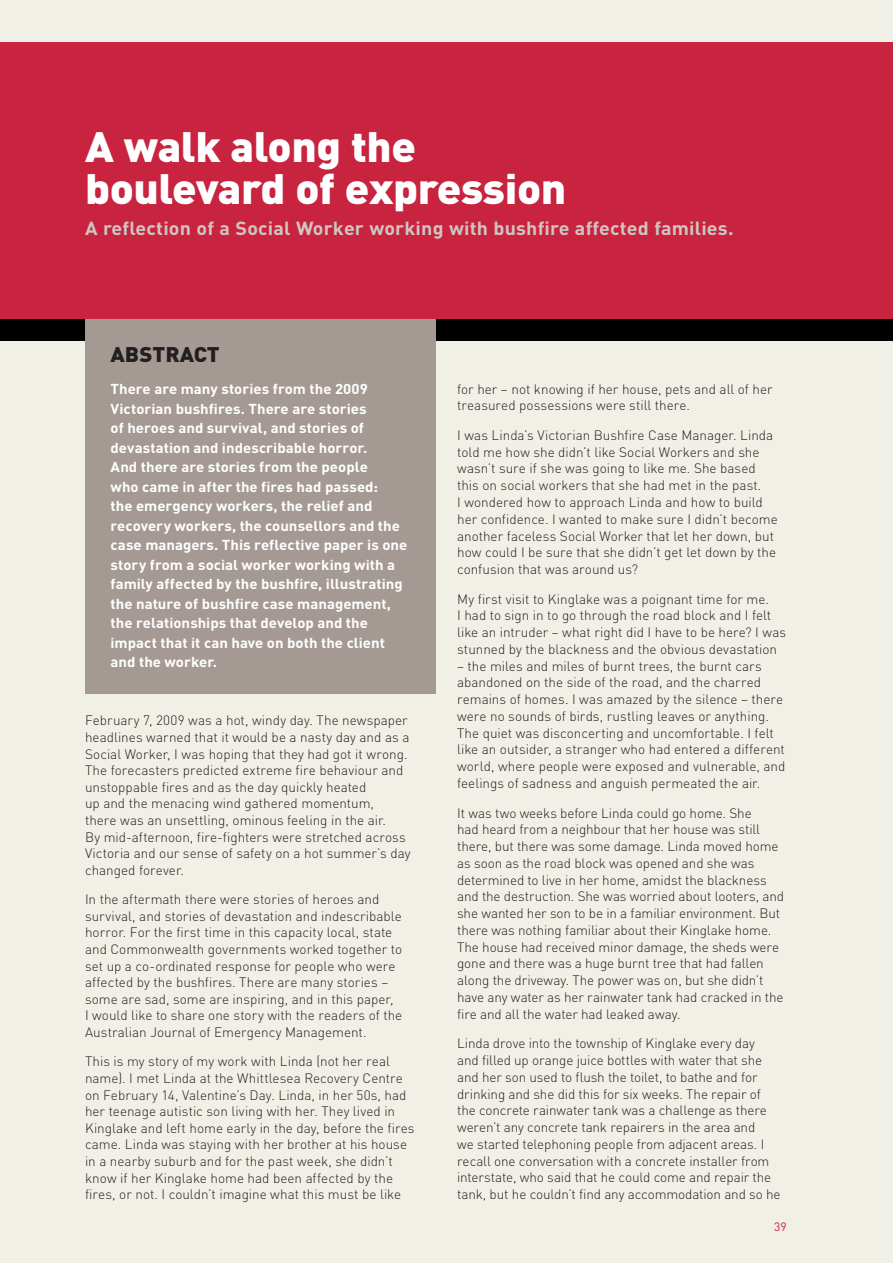
<style>
.page{position:relative;width:893px;height:1263px;background:#f0f0e7}
.page>*{position:absolute;margin:0;border:0;box-sizing:border-box;transform-origin:0 0}
.t1{font:900 42px/42px "DIN";letter-spacing:-.01em;color:#fff;scale:1.05 1}
.t2{font:900 21px "DIN";color:#231f20;scale:1.05 1}
.t3{font:700 18.75px "DIN";letter-spacing:.01em;color:#cfc6c2;scale:1.05 1}
.t4{font:700 14.25px/19.5px "DIN";color:#fff;scale:1.05 1}
.t5{font:300 13.5px/16.8px "DIN";color:#231f20}
.t6{font:12px "DIN";color:#c8233f}
</style>
<div class="page">
<div style="left:0;top:319px;width:893px;height:21px;background:#000"></div>
<div style="left:0;top:43px;width:893px;height:276px;background:#c8233f"></div>
<div style="left:85px;top:319px;width:351px;height:374px;background:#a59a93"></div>
<h1 class="t1" style="left:85px;top:123px;width:460px">A walk along the boulevard of expression</h1>
<h3 class="t3" style="left:85px;top:216px;width:619px">A reflection of a Social Worker working with bushfire affected families.</h3>
<h2 class="t2" style="left:111px;top:340px;width:106px">ABSTRACT</h2>
<p class="t4" style="left:111px;top:379px;width:284px">There are many stories from the 2009<br>Victorian bushfires. There are stories<br>of heroes and survival, and stories of devastation and indescribable horror.<br>And there are stories from the people<br>who came in after the fires had passed:<br>the emergency workers, the relief and recovery workers, the counsellors and the case managers. This reflective paper is one story from a social worker working with a family affected by the bushfire, illustrating the nature of bushfire case management, the relationships that develop and the impact that it can have on both the client and the worker.</p>
<p class="t5" style="left:85px;top:712px;width:327px">February 7, 2009 was a hot, windy day. The newspaper headlines warned that it would be a nasty day and as a Social Worker, I was hoping that they had got it wrong.<br>The forecasters predicted extreme fire behaviour and unstoppable fires and as the day quickly heated<br>up and the menacing wind gathered momentum,<br>there was an unsettling, ominous feeling in the air.<br>By mid-afternoon, fire-fighters were stretched across Victoria and our sense of safety on a hot summer’s day changed forever.</p>
<p class="t5" style="left:85px;top:891px;width:319px">In the aftermath there were stories of heroes and survival, and stories of devastation and indescribable horror. For the first time in this capacity local, state and Commonwealth governments worked together to set up a co-ordinated response for people who were affected by the bushfires. There are many stories – some are sad, some are inspiring, and in this paper,<br>I would like to share one story with the readers of the Australian Journal of Emergency Management.</p>
<p class="t5" style="left:85px;top:1053px;width:331px">This is my story of my work with Linda (not her real name). I met Linda at the Whittlesea Recovery Centre on February 14, Valentine’s Day. Linda, in her 50s, had her teenage autistic son living with her. They lived in Kinglake and left home early in the day, before the fires came. Linda was staying with her brother at his house in a nearby suburb and for the past week, she didn’t know if her Kinglake home had been affected by the fires, or not. I couldn’t imagine what this must be like</p>
<p class="t5" style="left:457px;top:380px;width:317px">for her – not knowing if her house, pets and all of her treasured possessions were still there.</p>
<p class="t5" style="left:457px;top:426px;width:322px">I was Linda’s Victorian Bushfire Case Manager. Linda told me how she didn’t like Social Workers and she wasn’t sure if she was going to like me. She based this on social workers that she had met in the past.<br>I wondered how to approach Linda and how to build her confidence. I wanted to make sure I didn’t become another faceless Social Worker that let her down, but how could I be sure that she didn’t get let down by the confusion that was around us?</p>
<p class="t5" style="left:457px;top:590px;width:330px">My first visit to Kinglake was a poignant time for me.<br>I had to sign in to go through the road block and I felt like an intruder – what right did I have to be here? I was stunned by the blackness and the obvious devastation</p>
<p class="t5" style="left:457px;top:657px;width:330px">– the miles and miles of burnt trees, the burnt cars abandoned on the side of the road, and the charred remains of homes. I was amazed by the silence – there were no sounds of birds, rustling leaves or anything.<br>The quiet was disconcerting and uncomfortable. I felt like an outsider, a stranger who had entered a different world, where people were exposed and vulnerable, and feelings of sadness and anguish permeated the air.</p>
<p class="t5" style="left:457px;top:804px;width:328px">It was two weeks before Linda could go home. She<br>had heard from a neighbour that her house was still there, but there was some damage. Linda moved home as soon as the road block was opened and she was determined to live in her home, amidst the blackness and the destruction. She was worried about looters, and she wanted her son to be in a familiar environment. But there was nothing familiar about their Kinglake home.<br>The house had received minor damage, the sheds were gone and there was a huge burnt tree that had fallen along the driveway. The power was on, but she didn’t have any water as her rainwater tank had cracked in the fire and all the water had leaked away.</p>
<p class="t5" style="left:457px;top:1035px;width:325px">Linda drove into the township of Kinglake every day<br>and filled up orange juice bottles with water that she and her son used to flush the toilet, to bathe and for drinking and she did this for six weeks. The repair of the concrete rainwater tank was a challenge as there weren’t any concrete tank repairers in the area and<br>we started telephoning people from adjacent areas. I recall one conversation with a concrete installer from interstate, who said that he could come and repair the tank, but he couldn’t find any accommodation and so he</p>
<p class="t6" style="left:774px;top:1219px;width:14px">39</p>
</div>
